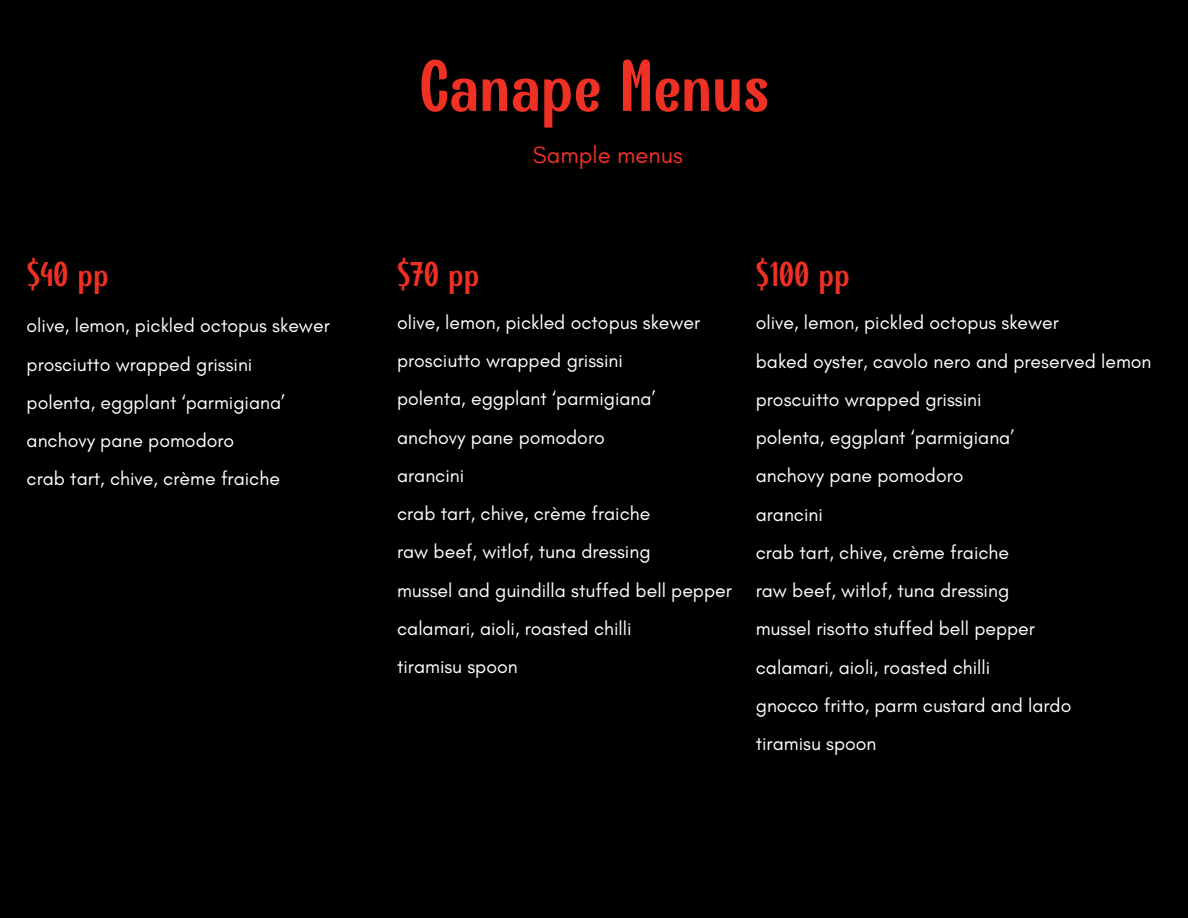
<style>
.page{position:relative;width:1188px;height:918px;background:#000}
.page>*{position:absolute;margin:0;border:0;box-sizing:border-box;transform-origin:0 0}
.t1{font:63px "Finesse";color:#ee3124}
.t2{font:30px "Finesse";color:#ee3124}
.t3{font:24px "Glacial Indifference";color:#ee3124}
.t4{font:19.5px "Glacial Indifference";color:#fff}
</style>
<div class="page">
<p class="t1" style="left:419px;top:52px;width:352px">Canape Menus</p>
<p class="t3" style="left:533px;top:140px;width:151px">Sample menus</p>
<p class="t2" style="left:27px;top:258px;width:84px">$40 pp</p>
<p class="t2" style="left:397px;top:258px;width:84px">$70 pp</p>
<p class="t2" style="left:756px;top:258px;width:95px">$100 pp</p>
<h1 class="t4" style="left:27px;top:314px;width:305px">olive, lemon, pickled octopus skewer</h1>
<h3 class="t4" style="left:27px;top:352px;width:227px">prosciutto wrapped grissini</h3>
<h2 class="t4" style="left:27px;top:390px;width:260px">polenta, eggplant ‘parmigiana’</h2>
<p class="t4" style="left:27px;top:429px;width:209px">anchovy pane pomodoro</p>
<p class="t4" style="left:27px;top:467px;width:255px">crab tart, chive, crème fraiche</p>
<p class="t4" style="left:397px;top:310px;width:305px">olive, lemon, pickled octopus skewer</p>
<p class="t4" style="left:397px;top:349px;width:227px">prosciutto wrapped grissini</p>
<p class="t4" style="left:397px;top:387px;width:260px">polenta, eggplant ‘parmigiana’</p>
<p class="t4" style="left:397px;top:425px;width:209px">anchovy pane pomodoro</p>
<p class="t4" style="left:397px;top:463px;width:69px">arancini</p>
<p class="t4" style="left:397px;top:502px;width:255px">crab tart, chive, crème fraiche</p>
<p class="t4" style="left:397px;top:540px;width:255px">raw beef, witlof, tuna dressing</p>
<p class="t4" style="left:397px;top:578px;width:336px">mussel and guindilla stuffed bell pepper</p>
<p class="t4" style="left:397px;top:616px;width:236px">calamari, aioli, roasted chilli</p>
<p class="t4" style="left:397px;top:655px;width:122px">tiramisu spoon</p>
<p class="t4" style="left:756px;top:311px;width:305px">olive, lemon, pickled octopus skewer</p>
<p class="t4" style="left:756px;top:349px;width:397px">baked oyster, cavolo nero and preserved lemon</p>
<p class="t4" style="left:756px;top:387px;width:227px">proscuitto wrapped grissini</p>
<h2 class="t4" style="left:756px;top:426px;width:260px">polenta, eggplant ‘parmigiana’</h2>
<h2 class="t4" style="left:756px;top:464px;width:209px">anchovy pane pomodoro</h2>
<p class="t4" style="left:756px;top:502px;width:69px">arancini</p>
<p class="t4" style="left:756px;top:540px;width:255px">crab tart, chive, crème fraiche</p>
<p class="t4" style="left:756px;top:579px;width:255px">raw beef, witlof, tuna dressing</p>
<p class="t4" style="left:756px;top:617px;width:281px">mussel risotto stuffed bell pepper</p>
<p class="t4" style="left:756px;top:655px;width:236px">calamari, aioli, roasted chilli</p>
<p class="t4" style="left:756px;top:693px;width:317px">gnocco fritto, parm custard and lardo</p>
<p class="t4" style="left:756px;top:732px;width:122px">tiramisu spoon</p>
</div>
